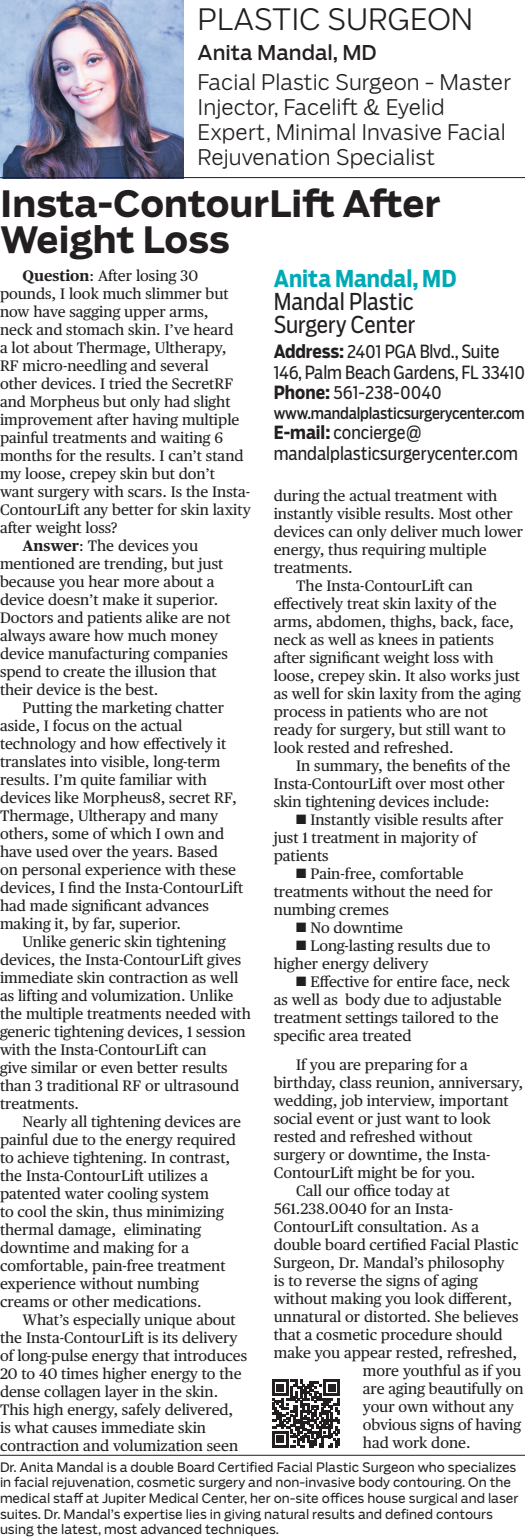
<style>
.page{position:relative;width:525px;height:1539px;background:#fff}
.page>*{position:absolute;margin:0;border:0;box-sizing:border-box;transform-origin:0 0}
.t1{font:700 36px/36px "Boomer";color:#231f20}
.t2{font:300 29.25px "Boomer";color:#231f20}
.t3{font:22.95px/22.9px "Boomer Cond";color:#231f20}
.t4{font:700 22.95px "Boomer Cond";color:#00aab5}
.t5{font:300 21.38px/24.8px "Boomer";color:#231f20}
.t6{font:20.25px "Boomer";color:#231f20}
.t7{font:18px/20.2px "Boomer Cond";letter-spacing:-.01em;color:#231f20}
.t8{font:15.75px "Boomer Cond";letter-spacing:-.015em;color:#231f20}
.t9{font:15.3px/18px "Publico Text";color:#231f20}
.t10{font:13.05px/15.8px "Boomer";color:#231f20}
.s1{font-weight:700}
</style>
<div class="page">
<img style="left:0;top:0;width:184px;height:177px">
<hr style="left:0;top:1455px;width:525px;height:1px;background:#231f20">
<hr style="left:0;top:177px;width:525px;height:1px;background:#231f20">
<svg style="left:272px;top:1379px;width:68px;height:69px"></svg>
<p class="t2" style="left:198px;top:2px;width:277px">PLASTIC SURGEON</p>
<p class="t6" style="left:198px;top:40px;width:181px">Anita Mandal, MD</p>
<p class="t5" style="left:198px;top:70px;width:316px">Facial Plastic Surgeon - Master<br>Injector, Facelift &amp; Eyelid<br>Expert, Minimal Invasive Facial<br>Rejuvenation Specialist</p>
<p class="t1" style="left:0;top:185px;width:442px">Insta-ContourLift After<br>Weight Loss</p>
<p class="t4" style="left:274px;top:265px;width:184px">Anita Mandal, MD</p>
<p class="t3" style="left:274px;top:290px;width:144px">Mandal Plastic<br>Surgery Center</p>
<p class="t7" style="left:274px;top:342px;width:253px"><span class="s1">Address:</span> 2401 PGA Blvd., Suite<br>146, Palm Beach Gardens, FL 33410</p>
<p class="t7" style="left:274px;top:382px;width:170px"><span class="s1">Phone:</span> 561-238-0040</p>
<p class="t8" style="left:274px;top:404px;width:253px">www.mandalplasticsurgerycenter.com</p>
<p class="t7" style="left:274px;top:423px;width:246px"><span class="s1">E-mail:</span> concierge@ mandalplasticsurgerycenter.com</p>
<p class="t9" style="left:0;top:265px;width:252px;text-indent:22px"><span class="s1">Question</span>: After losing 30 pounds, I look much slimmer but now have sagging upper arms,<br>neck and stomach skin. I’ve heard<br>a lot about Thermage, Ultherapy,<br>RF micro-needling and several<br>other devices. I tried the SecretRF and Morpheus but only had slight improvement after having multiple painful treatments and waiting 6 months for the results. I can’t stand my loose, crepey skin but don’t want surgery with scars. Is the Insta-<br>ContourLift any better for skin laxity after weight loss?</p>
<p class="t9" style="left:0;top:535px;width:232px;text-indent:22px"><span class="s1">Answer</span>: The devices you mentioned are trending, but just because you hear more about a device doesn’t make it superior.<br>Doctors and patients alike are not always aware how much money device manufacturing companies spend to create the illusion that their device is the best.</p>
<p class="t9" style="left:0;top:697px;width:245px;text-indent:22px">Putting the marketing chatter aside, I focus on the actual technology and how effectively it translates into visible, long-term results. I’m quite familiar with devices like Morpheus8, secret RF,<br>Thermage, Ultherapy and many others, some of which I own and have used over the years. Based<br>on personal experience with these devices, I find the Insta-ContourLift had made significant advances making it, by far, superior.</p>
<p class="t9" style="left:0;top:931px;width:252px;text-indent:22px">Unlike generic skin tightening devices, the Insta-ContourLift gives immediate skin contraction as well as lifting and volumization. Unlike the multiple treatments needed with generic tightening devices, 1 session with the Insta-ContourLift can<br>give similar or even better results than 3 traditional RF or ultrasound treatments.</p>
<p class="t9" style="left:0;top:1111px;width:243px;text-indent:22px">Nearly all tightening devices are painful due to the energy required to achieve tightening. In contrast, the Insta-ContourLift utilizes a patented water cooling system<br>to cool the skin, thus minimizing thermal damage, eliminating downtime and making for a comfortable, pain-free treatment experience without numbing creams or other medications.</p>
<p class="t9" style="left:0;top:1309px;width:249px;text-indent:22px">What’s especially unique about the Insta-ContourLift is its delivery of long-pulse energy that introduces 20 to 40 times higher energy to the dense collagen layer in the skin.<br>This high energy, safely delivered, is what causes immediate skin contraction and volumization seen</p>
<p class="t9" style="left:274px;top:486px;width:251px">during the actual treatment with instantly visible results. Most other devices can only deliver much lower energy, thus requiring multiple treatments.</p>
<p class="t9" style="left:274px;top:576px;width:249px;text-indent:22px">The Insta-ContourLift can effectively treat skin laxity of the arms, abdomen, thighs, back, face, neck as well as knees in patients after significant weight loss with loose, crepey skin. It also works just as well for skin laxity from the aging process in patients who are not ready for surgery, but still want to look rested and refreshed.</p>
<p class="t9" style="left:274px;top:756px;width:238px;text-indent:22px">In summary, the benefits of the<br>Insta-ContourLift over most other skin tightening devices include:</p>
<p class="t9" style="left:274px;top:810px;width:231px;text-indent:22px">■ Instantly visible results after just 1 treatment in majority of patients</p>
<p class="t9" style="left:274px;top:864px;width:221px;text-indent:22px">■ Pain-free, comfortable treatments without the need for numbing cremes</p>
<p class="t9" style="left:296px;top:918px;width:108px">■ No downtime</p>
<p class="t9" style="left:274px;top:936px;width:218px;text-indent:22px">■ Long-lasting results due to higher energy delivery</p>
<p class="t9" style="left:274px;top:972px;width:238px;text-indent:22px">■ Effective for entire face, neck as well as body due to adjustable treatment settings tailored to the specific area treated</p>
<p class="t9" style="left:274px;top:1054px;width:251px;text-indent:22px">If you are preparing for a birthday, class reunion, anniversary, wedding, job interview, important social event or just want to look rested and refreshed without surgery or downtime, the Insta-<br>ContourLift might be for you.</p>
<p class="t9" style="left:296px;top:1180px;width:155px">Call our office today at</p>
<p class="t9" style="left:274px;top:1198px;width:181px">561.238.0040 for an Insta-</p>
<p class="t9" style="left:274px;top:1216px;width:207px">ContourLift consultation. As a</p>
<p class="t9" style="left:274px;top:1234px;width:246px">double board certified Facial Plastic</p>
<p class="t9" style="left:274px;top:1252px;width:232px">Surgeon, Dr. Mandal’s philosophy</p>
<p class="t9" style="left:274px;top:1270px;width:206px">is to reverse the signs of aging</p>
<p class="t9" style="left:274px;top:1288px;width:240px">without making you look different,</p>
<p class="t9" style="left:274px;top:1306px;width:246px">unnatural or distorted. She believes</p>
<p class="t9" style="left:274px;top:1324px;width:230px">that a cosmetic procedure should</p>
<p class="t9" style="left:274px;top:1342px;width:245px">make you appear rested, refreshed,</p>
<p class="t9" style="left:363px;top:1360px;width:160px">more youthful as if you</p>
<p class="t9" style="left:363px;top:1378px;width:162px">are aging beautifully on</p>
<p class="t9" style="left:363px;top:1396px;width:153px">your own without any</p>
<p class="t9" style="left:363px;top:1414px;width:160px">obvious signs of having</p>
<p class="t9" style="left:363px;top:1432px;width:109px">had work done.</p>
<p class="t10" style="left:0;top:1459px;width:520px">Dr. Anita Mandal is a double Board Certified Facial Plastic Surgeon who specializes in facial rejuvenation, cosmetic surgery and non-invasive body contouring. On the medical staff at Jupiter Medical Center, her on-site offices house surgical and laser suites. Dr. Mandal’s expertise lies in giving natural results and defined contours using the latest, most advanced techniques.</p>
</div>
